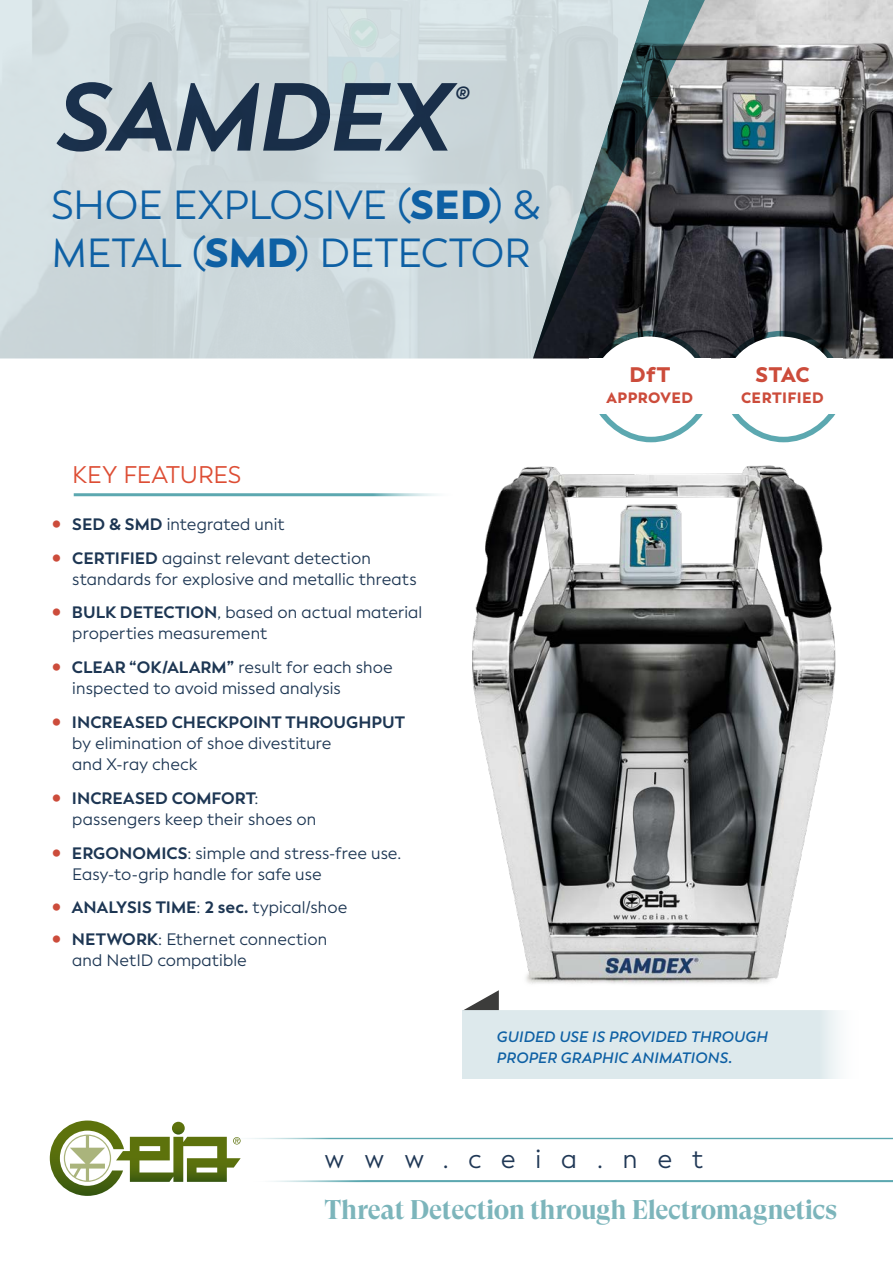
<style>
.page{position:relative;width:893px;height:1263px;background:#fff}
.page>*{position:absolute;margin:0;border:0;box-sizing:border-box;transform-origin:0 0}
.t1{font:italic 700 96px "Facundo";letter-spacing:-.015em;color:#203856}
.t2{font:40.5px/48px "Facundo";letter-spacing:-.01em;color:#0e60a4}
.t3{font:italic 600 31.5px "Facundo";color:#203856}
.t4{font:700 27px "GT Super Ds Trial";letter-spacing:-.02em;color:#7cb5bb}
.t5{font:25.5px "Facundo";letter-spacing:.78em;color:#203856}
.t6{font:24px "Facundo";color:#dd4d34}
.t7{font:900 21px "Facundo";letter-spacing:.025em;color:#cc4c3b}
.t8{font:16.5px/21px "Facundo";letter-spacing:.005em;color:#1d3653}
.t9{font:700 16.5px "Facundo";letter-spacing:.005em;color:#1d3653}
.t10{font:italic 600 15px/21px "Facundo";letter-spacing:.01em;color:#0e60a4}
.t11{font:900 15px "Facundo";letter-spacing:.025em;color:#cc4c3b}
.s1{font-weight:900}
.s2{font-weight:700;font-size:27px;color:#cc4c3b}
.s3{font-weight:700}
.s4{font-size:27px;color:#cc4c3b}
.s5{font-weight:400}
</style>
<div class="page">
<img style="left:472px;top:465px;width:364px;height:519px">
<svg style="left:0;top:0;width:533px;height:358px;background:#ced9dc"></svg>
<img style="left:711px;top:0;width:182px;height:358px">
<svg style="left:533px;top:0;width:178px;height:358px;background:#6f777b"></svg>
<hr style="left:74px;top:493px;width:384px;height:3px;background:#5ca8b0">
<svg style="left:727px;top:329px;width:109px;height:29px"></svg>
<svg style="left:594px;top:329px;width:109px;height:29px"></svg>
<svg style="left:732px;top:414px;width:104px;height:29px"></svg>
<svg style="left:599px;top:414px;width:104px;height:29px"></svg>
<svg style="left:462px;top:990px;width:37px;height:21px"></svg>
<hr style="left:255px;top:1180px;width:638px;height:1px;background:#5ca8b0">
<hr style="left:247px;top:1181px;width:646px;height:1px;background:#5ca8b0">
<hr style="left:220px;top:1138px;width:673px;height:1px;background:#5ca8b0">
<svg style="left:50px;top:1120px;width:191px;height:76px"></svg>
<div style="left:462px;top:1011px;width:400px;height:68px;background:#dde9ec"></div>
<h1 class="t1" style="left:52px;top:57px;width:398px">SAMDEX</h1>
<h3 class="t3" style="left:452px;top:82px;width:17px">®</h3>
<h2 class="t2" style="left:51px;top:182px;width:491px">SHOE EXPLOSIVE (<span class="s1">SED</span>) &amp;<br>METAL (<span class="s1">SMD</span>) DETECTOR</h2>
<h3 class="t6" style="left:72px;top:461px;width:171px">KEY FEATURES</h3>
<p class="t8" style="left:51px;top:514px;width:235px"><span class="s2">•</span> <span class="s3">SED &amp; SMD</span> integrated unit</p>
<p class="t8" style="left:72px;top:548px;width:346px;text-indent:-21px"><span class="s2">•</span> <span class="s3">CERTIFIED</span> against relevant detection standards for explosive and metallic threats</p>
<p class="t8" style="left:72px;top:602px;width:351px;text-indent:-21px"><span class="s2">•</span> <span class="s3">BULK DETECTION</span>, based on actual material properties measurement</p>
<p class="t8" style="left:72px;top:657px;width:322px;text-indent:-21px"><span class="s2">•</span> <span class="s3">CLEAR “OK/ALARM”</span> result for each shoe inspected to avoid missed analysis</p>
<p class="t8" style="left:72px;top:712px;width:334px;text-indent:-21px"><span class="s2">•</span> <span class="s3">INCREASED CHECKPOINT THROUGHPUT </span>by elimination of shoe divestiture<br>and X-ray check</p>
<p class="t8" style="left:72px;top:788px;width:246px;text-indent:-21px"><span class="s2">•</span> <span class="s3">INCREASED COMFORT</span>: passengers keep their shoes on</p>
<p class="t8" style="left:72px;top:842px;width:331px;text-indent:-21px"><span class="s2">•</span> <span class="s3">ERGONOMICS</span>: simple and stress-free use.<br>Easy-to-grip handle for safe use</p>
<p class="t9" style="left:51px;top:897px;width:298px"><span class="s4">•</span> ANALYSIS TIME<span class="s5">:</span> 2 sec. <span class="s5">typical/shoe</span></p>
<p class="t8" style="left:72px;top:929px;width:256px;text-indent:-21px"><span class="s2">•</span> <span class="s3">NETWORK</span>: Ethernet connection and NetID compatible</p>
<p class="t7" style="left:629px;top:361px;width:43px">DfT</p>
<p class="t11" style="left:607px;top:388px;width:88px">APPROVED</p>
<p class="t7" style="left:755px;top:361px;width:56px">STAC</p>
<p class="t11" style="left:741px;top:388px;width:84px">CERTIFIED</p>
<p class="t10" style="left:496px;top:1026px;width:273px">GUIDED USE IS PROVIDED THROUGH<br>PROPER GRAPHIC ANIMATIONS.</p>
<h3 class="t5" style="left:325px;top:1144px;width:380px">www.ceia.net</h3>
<h3 class="t4" style="left:325px;top:1199px;width:514px">Threat Detection through Electromagnetics</h3>
</div>
